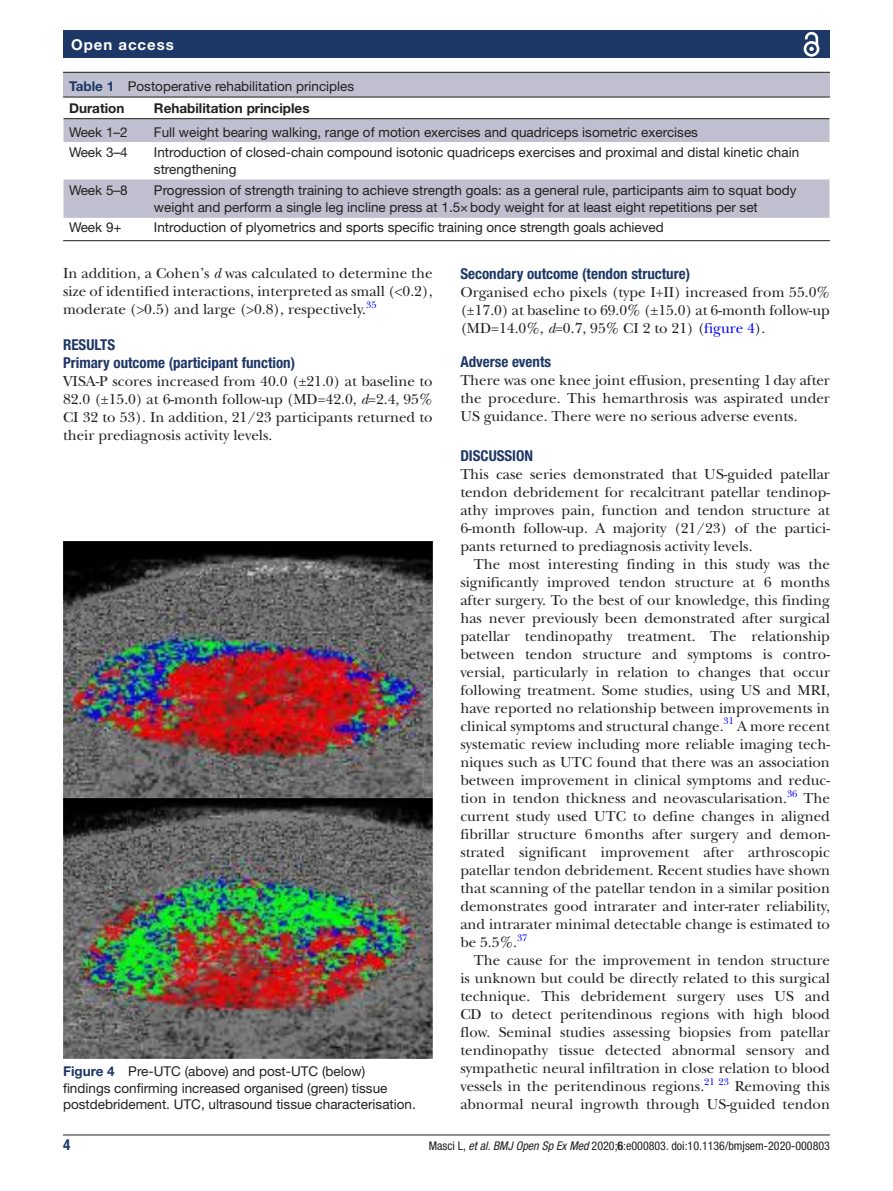
<style>
.page{position:relative;width:893px;height:1191px;background:#fff}
.page>*{position:absolute;margin:0;border:0;box-sizing:border-box;transform-origin:0 0}
.t1{font:15px/18px "New Baskerville";color:#231f20;text-align:justify}
.t2{font:700 condensed 15px/18px "Helvetica Neue LT Std";color:#1d3766}
.t3{font:700 15px "Helvetica Neue LT Std";letter-spacing:.065em;color:#fff}
.t4{font:13.5px/16.2px "Helvetica Neue LT Std";color:#231f20}
.t5{font:700 13.5px "Helvetica Neue LT Std";color:#231f20}
.t6{font:condensed 12px "Helvetica Neue LT Std";color:#231f20}
.t7{font:9.9px "New Baskerville";color:#00f}
.s1{font-weight:700;color:#1d3766}
.s2{font-weight:700}
.s3{font-style:italic}
.s4{color:#00f}
</style>
<div class="page">
<hr style="left:63px;top:1134px;width:767px;height:1px;background:#231f20">
<div style="left:63px;top:31px;width:767px;height:27px;background:#1d3766"></div>
<svg style="left:803px;top:31px;width:17px;height:26px"></svg>
<div style="left:63px;top:73px;width:767px;height:168px;background:#bfbfcf"></div>
<hr style="left:63px;top:72px;width:767px;height:1px;background:#231f20">
<div style="left:64px;top:98px;width:766px;height:142px;background:#fff"></div>
<svg style="left:64px;top:119px;width:766px;height:98px"></svg>
<hr style="left:63px;top:97px;width:85px;height:1px;background:#231f20">
<hr style="left:63px;top:118px;width:85px;height:1px;background:#231f20">
<hr style="left:148px;top:97px;width:682px;height:1px;background:#231f20">
<hr style="left:148px;top:118px;width:682px;height:1px;background:#231f20">
<hr style="left:63px;top:240px;width:85px;height:1px;background:#231f20">
<hr style="left:148px;top:240px;width:682px;height:1px;background:#231f20">
<svg style="left:63px;top:97px;width:1px;height:45px"></svg>
<hr style="left:63px;top:142px;width:1px;height:38px;background:#fff">
<hr style="left:63px;top:180px;width:1px;height:37px;background:#fff">
<svg style="left:63px;top:217px;width:1px;height:23px"></svg>
<img style="left:63px;top:541px;width:370px;height:517px">
<p class="t3" style="left:71px;top:35px;width:104px">Open access</p>
<p class="t4" style="left:69px;top:75px;width:287px;line-height:22px"><span class="s1">Table 1</span> Postoperative rehabilitation principles<br><span class="s2">Duration</span></p>
<p class="t5" style="left:154px;top:99px;width:157px">Rehabilitation principles</p>
<p class="t4" style="left:69px;top:124px;width:60px">Week 1–2</p>
<p class="t4" style="left:154px;top:124px;width:546px">Full weight bearing walking, range of motion exercises and quadriceps isometric exercises</p>
<p class="t4" style="left:69px;top:144px;width:60px">Week 3–4</p>
<p class="t4" style="left:154px;top:144px;width:647px">Introduction of closed-chain compound isotonic quadriceps exercises and proximal and distal kinetic chain strengthening</p>
<p class="t4" style="left:69px;top:182px;width:60px">Week 5–8</p>
<p class="t4" style="left:154px;top:182px;width:644px">Progression of strength training to achieve strength goals: as a general rule, participants aim to squat body weight and perform a single leg incline press at 1.5×body weight for at least eight repetitions per set</p>
<p class="t4" style="left:69px;top:219px;width:54px">Week 9+</p>
<p class="t4" style="left:154px;top:219px;width:511px">Introduction of plyometrics and sports specific training once strength goals achieved</p>
<p class="t1" style="left:63px;top:264px;width:371px">In addition, a Cohen’s <span class="s3">d</span> was calculated to determine the size of identified interactions, interpreted as small (&lt;0.2), moderate (&gt;0.5) and large (&gt;0.8), respectively.</p>
<p class="t7" style="left:366px;top:298px;width:12px">35</p>
<p class="t2" style="left:63px;top:336px;width:234px">RESULTS<br>Primary outcome (participant function)</p>
<p class="t1" style="left:63px;top:372px;width:371px">VISA-P scores increased from 40.0 (±21.0) at baseline to 82.0 (±15.0) at 6-month follow-up (MD=42.0, <span class="s3">d</span>=2.4, 95% CI 32 to 53). In addition, 21/23 participants returned to their prediagnosis activity levels.</p>
<p class="t4" style="left:63px;top:1063px;width:354px"><span class="s1">Figure 4</span> Pre-UTC (above) and post-UTC (below) findings confirming increased organised (green) tissue postdebridement. UTC, ultrasound tissue characterisation.</p>
<p class="t2" style="left:460px;top:264px;width:231px">Secondary outcome (tendon structure)</p>
<p class="t1" style="left:460px;top:283px;width:371px">Organised echo pixels (type I+II) increased from 55.0% (±17.0) at baseline to 69.0% (±15.0) at 6-month follow-up (MD=14.0%, <span class="s3">d</span>=0.7, 95% CI 2 to 21) (<span class="s4">figure 4</span>).</p>
<p class="t2" style="left:460px;top:353px;width:92px">Adverse events</p>
<p class="t1" style="left:460px;top:371px;width:371px">There was one knee joint effusion, presenting 1day after the procedure. This hemarthrosis was aspirated under US guidance. There were no serious adverse events.</p>
<p class="t2" style="left:460px;top:446px;width:74px">DISCUSSION</p>
<p class="t1" style="left:460px;top:465px;width:371px">This case series demonstrated that US-guided patellar tendon debridement for recalcitrant patellar tendinop&shy;athy improves pain, function and tendon structure at 6-month follow-up. A majority (21/23) of the partici&shy;pants returned to prediagnosis activity levels.</p>
<p class="t1" style="left:460px;top:555px;width:371px;text-indent:13px">The most interesting finding in this study was the significantly improved tendon structure at 6 months after surgery. To the best of our knowledge, this finding has never previously been demonstrated after surgical patellar tendinopathy treatment. The relationship between tendon structure and symptoms is contro&shy;versial, particularly in relation to changes that occur following treatment. Some studies, using US and MRI, have reported no relationship between improvements in clinical symptoms and structural change.</p>
<p class="t7" style="left:724px;top:715px;width:12px">31</p>
<p class="t1" style="left:460px;top:717px;width:371px;text-indent:277px">A more recent systematic review including more reliable imaging tech&shy;niques such as UTC found that there was an association between improvement in clinical symptoms and reduc&shy;tion in tendon thickness and neovascularisation.</p>
<p class="t7" style="left:787px;top:787px;width:12px">36</p>
<p class="t1" style="left:460px;top:789px;width:371px;text-indent:343px">The current study used UTC to define changes in aligned fibrillar structure 6months after surgery and demon&shy;strated significant improvement after arthroscopic patellar tendon debridement. Recent studies have shown that scanning of the patellar tendon in a similar position demonstrates good intrarater and inter-rater reliability, and intrarater minimal detectable change is estimated to be 5.5%.</p>
<p class="t7" style="left:517px;top:931px;width:12px">37</p>
<p class="t1" style="left:460px;top:951px;width:371px;text-indent:14px">The cause for the improvement in tendon structure is unknown but could be directly related to this surgical technique. This debridement surgery uses US and CD to detect peritendinous regions with high blood flow. Seminal studies assessing biopsies from patellar tendinopathy tissue detected abnormal sensory and sympathetic neural infiltration in close relation to blood vessels in the peritendinous regions.</p>
<p class="t7" style="left:704px;top:1075px;width:26px">21 23</p>
<p class="t1" style="left:460px;top:1077px;width:371px;text-align:right">Removing this<br>abnormal neural ingrowth through US-guided tendon</p>
<p class="t2" style="left:63px;top:1135px;width:9px">4</p>
<p class="t6" style="left:429px;top:1138px;width:403px">Masci L, <span class="s3">et al</span>. <span class="s3">BMJ Open Sp Ex Med</span> 2020;<span class="s2">6</span>:e000803. doi:10.1136/bmjsem-2020-000803</p>
</div>
